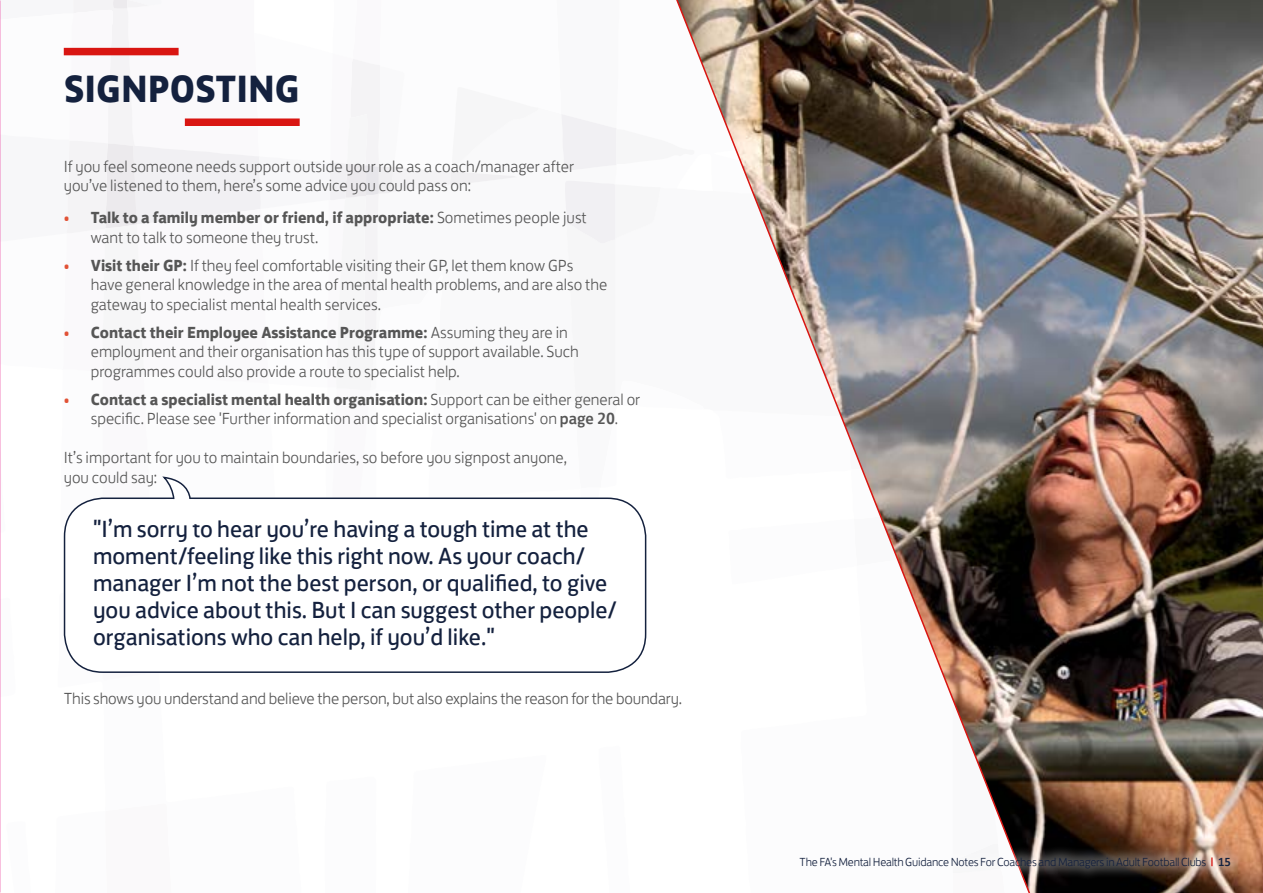
<style>
.page{position:relative;width:1263px;height:893px;background:#fff}
.page>*{position:absolute;margin:0;border:0;box-sizing:border-box;transform-origin:0 0}
.t1{font:700 39px "FS Jack";color:#14213e}
.t2{font:24px/27px "FS Jack";color:#14213e}
.t3{font:300 16.5px/19.5px "FS Jack";color:#565656}
.t4{font:300 12px "FS Jack";letter-spacing:-.02em;color:#14213e}
.s1{color:#e15236}
.s2{font-weight:700}
.s3{font-weight:500}
.s4{font-weight:500;color:#d91612}
</style>
<div class="page">
<img style="left:0;top:0;width:1263px;height:893px">
<div style="left:787px;top:844px;width:456px;height:37px;background:#fff;opacity:.32"></div>
<h1 class="t1" style="left:64px;top:55px;width:237px">SIGNPOSTING</h1>
<p class="t3" style="left:64px;top:155px;width:512px">If you feel someone needs support outside your role as a coach/manager after you’ve listened to them, here’s some advice you could pass on:</p>
<p class="t3" style="left:91px;top:206px;width:497px;text-indent:-27px"><span class="s1">•</span> <span class="s2">Talk to a family member or friend, if appropriate:</span> Sometimes people just want to talk to someone they trust.</p>
<p class="t3" style="left:91px;top:254px;width:518px;text-indent:-27px"><span class="s1">•</span> <span class="s2">Visit their GP:</span> If they feel comfortable visiting their GP, let them know GPs have general knowledge in the area of mental health problems, and are also the gateway to specialist mental health services.</p>
<p class="t3" style="left:91px;top:321px;width:490px;text-indent:-27px"><span class="s1">•</span> <span class="s2">Contact their Employee Assistance Programme:</span> Assuming they are in employment and their organisation has this type of support available. Such programmes could also provide a route to specialist help.</p>
<p class="t3" style="left:64px;top:388px;width:578px;text-align:center"><span class="s1">•</span> <span class="s2">Contact a specialist mental health organisation:</span> Support can be either general or specific. Please see 'Further information and specialist organisations' on <span class="s3">page 20</span>.</p>
<p class="t3" style="left:64px;top:446px;width:505px">It’s important for you to maintain boundaries, so before you signpost anyone, you could say:</p>
<p class="t2" style="left:93px;top:514px;width:526px">"I’m sorry to hear you’re having a tough time at the moment/feeling like this right now. As your coach/ manager I’m not the best person, or qualified, to give you advice about this. But I can suggest other people/ organisations who can help, if you’d like."</p>
<p class="t3" style="left:64px;top:687px;width:620px">This shows you understand and believe the person, but also explains the reason for the boundary.</p>
<p class="t4" style="left:800px;top:852px;width:433px">The FA's Mental Health Guidance Notes For Coaches and Managers in Adult Football Clubs <span class="s4">|</span> <span class="s3">15</span></p>
</div>
